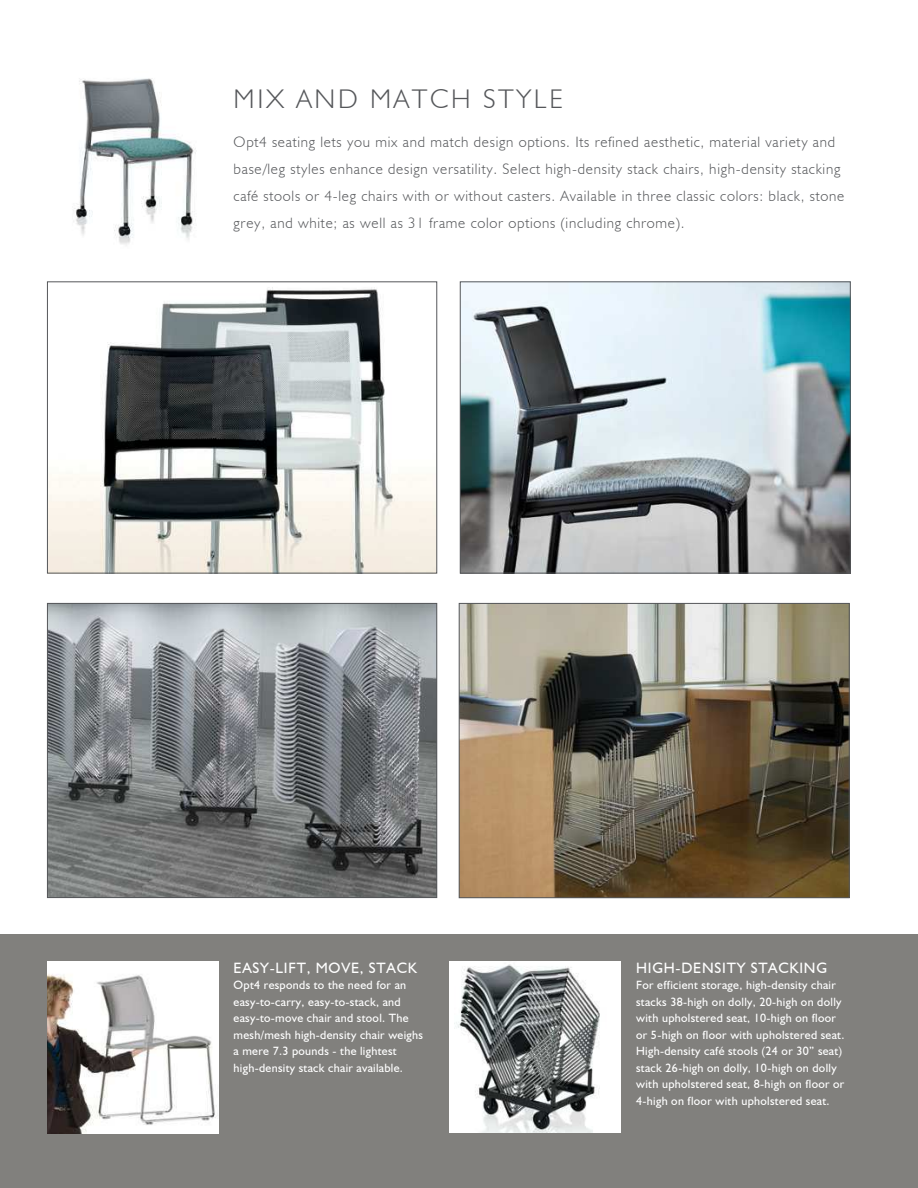
<style>
.page{position:relative;width:918px;height:1188px;background:#fff}
.page>*{position:absolute;margin:0;border:0;box-sizing:border-box;transform-origin:0 0}
.t1{font:300 27px "Humanist 521 BT";letter-spacing:.1em;color:#55575a}
.t2{font:300 15px/27px "Humanist 521 BT";letter-spacing:.05em;color:#55575a}
.t3{font:15px "Humanist 521 BT";letter-spacing:.05em;color:#fff}
.t4{font:12px/16.5px "Humanist 521 BT";letter-spacing:.025em;color:#fff}
</style>
<div class="page">
<div style="left:0;top:934px;width:918px;height:254px;background:#81807d"></div>
<img style="left:47px;top:962px;width:172px;height:171px">
<div style="left:449px;top:961px;width:171px;height:172px;background:#fff"></div>
<img style="left:455px;top:964px;width:145px;height:169px">
<img style="left:49px;top:287px;width:386px;height:284px">
<div style="left:47px;top:282px;width:390px;height:291px;border:1px solid #55575a"></div>
<img style="left:462px;top:284px;width:386px;height:287px">
<div style="left:460px;top:282px;width:390px;height:291px;border:1px solid #55575a"></div>
<img style="left:49px;top:605px;width:386px;height:291px">
<div style="left:47px;top:603px;width:390px;height:295px;border:1px solid #55575a"></div>
<img style="left:461px;top:605px;width:386px;height:291px">
<div style="left:459px;top:603px;width:390px;height:295px;border:1px solid #55575a"></div>
<img style="left:73px;top:78px;width:123px;height:167px">
<h1 class="t1" style="left:234px;top:89px;width:331px">MIX AND MATCH STYLE</h1>
<p class="t2" style="left:234px;top:130px;width:612px">Opt4 seating lets you mix and match design options. Its refined aesthetic, material variety and base/leg styles enhance design versatility. Select high-density stack chairs, high-density stacking café stools or 4-leg chairs with or without casters. Available in three classic colors: black, stone grey, and white; as well as 31 frame color options (including chrome).</p>
<p class="t3" style="left:234px;top:961px;width:185px">EASY-LIFT, MOVE, STACK</p>
<p class="t4" style="left:234px;top:978px;width:191px">Opt4 responds to the need for an easy-to-carry, easy-to-stack, and easy-to-move chair and stool. The mesh/mesh high-density chair weighs a mere 7.3 pounds - the lightest high-density stack chair available.</p>
<p class="t3" style="left:636px;top:961px;width:192px">HIGH-DENSITY STACKING</p>
<p class="t4" style="left:636px;top:978px;width:210px">For efficient storage, high-density chair stacks 38-high on dolly, 20-high on dolly with upholstered seat, 10-high on floor or 5-high on floor with upholstered seat.<br>High-density café stools (24 or 30” seat) stack 26-high on dolly, 10-high on dolly with upholstered seat, 8-high on floor or 4-high on floor with upholstered seat.</p>
</div>
